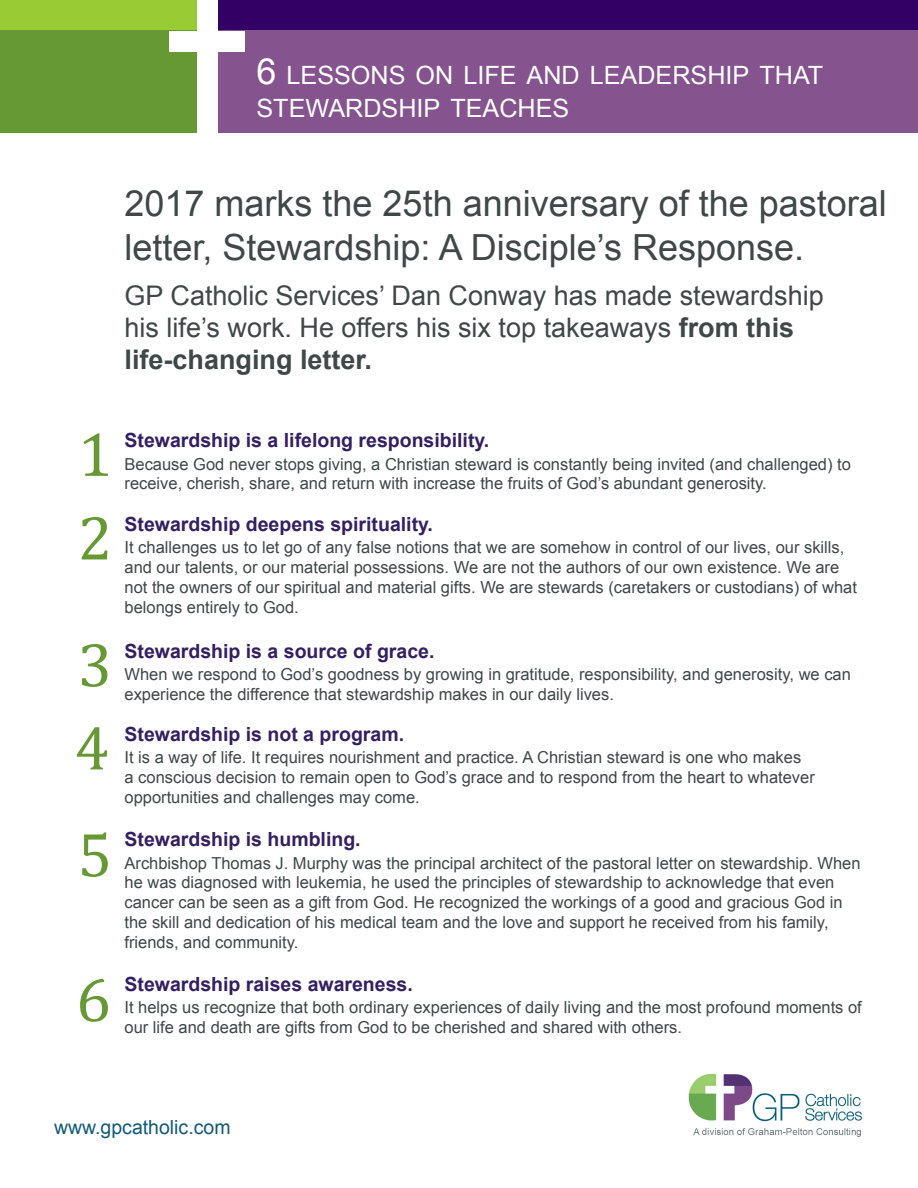
<style>
.page{position:relative;width:918px;height:1188px;background:#fff}
.page>*{position:absolute;margin:0;border:0;box-sizing:border-box;transform-origin:0 0}
.t1{font:63px/127.1px "Cambria";color:#693}
.t2{font:36px/43.2px "Arial";color:#404747}
.t3{font:27px/32.4px "Arial";color:#404747}
.t4{font:25.2px/33px "Arial";color:#fff}
.t5{font:700 19.5px "Arial";color:#341f62}
.t6{font:19.5px "Arial";color:#105b79}
.t7{font:16.5px/19.8px "Arial";color:#404747}
.s1{font-size:36px}
.s2{font-weight:700}
</style>
<div class="page">
<div style="left:218px;top:0;width:700px;height:31px;background:#306"></div>
<div style="left:189px;top:31px;width:729px;height:102px;background:#85538e"></div>
<div style="left:0;top:0;width:209px;height:32px;background:#9c3"></div>
<div style="left:0;top:31px;width:198px;height:102px;background:#693"></div>
<div style="left:197px;top:0;width:21px;height:148px;background:#fff"></div>
<div style="left:169px;top:31px;width:76px;height:20px;background:#fff"></div>
<img style="left:688px;top:1073px;width:174px;height:64px">
<h3 class="t4" style="left:256px;top:59px;width:568px"><span class="s1">6</span> LESSONS ON LIFE AND LEADERSHIP THAT<br>STEWARDSHIP TEACHES</h3>
<h2 class="t2" style="left:125px;top:183px;width:764px">2017 marks the 25th anniversary of the pastoral letter, Stewardship: A Disciple’s Response.</h2>
<h3 class="t3" style="left:125px;top:279px;width:701px">GP Catholic Services’ Dan Conway has made stewardship his life’s work. He offers his six top takeaways <span class="s2">from this life-changing letter.</span></h3>
<h1 class="t1" style="left:78px;top:391px;width:36px">1</h1>
<p class="t5" style="left:125px;top:427px;width:366px">Stewardship is a lifelong responsibility.</p>
<p class="t7" style="left:125px;top:454px;width:728px">Because God never stops giving, a Christian steward is constantly being invited (and challenged) to receive, cherish, share, and return with increase the fruits of God’s abundant generosity.</p>
<p class="t5" style="left:125px;top:511px;width:310px">Stewardship deepens spirituality.</p>
<p class="t7" style="left:125px;top:538px;width:734px">It challenges us to let go of any false notions that we are somehow in control of our lives, our skills, and our talents, or our material possessions. We are not the authors of our own existence. We are not the owners of our spiritual and material gifts. We are stewards (caretakers or custodians) of what belongs entirely to God.</p>
<p class="t5" style="left:125px;top:638px;width:311px">Stewardship is a source of grace.</p>
<p class="t7" style="left:125px;top:665px;width:728px">When we respond to God’s goodness by growing in gratitude, responsibility, and generosity, we can experience the difference that stewardship makes in our daily lives.</p>
<p class="t5" style="left:125px;top:721px;width:281px">Stewardship is not a program.</p>
<p class="t7" style="left:125px;top:748px;width:692px">It is a way of life. It requires nourishment and practice. A Christian steward is one who makes<br>a conscious decision to remain open to God’s grace and to respond from the heart to whatever opportunities and challenges may come.</p>
<p class="t5" style="left:125px;top:826px;width:238px">Stewardship is humbling.</p>
<p class="t7" style="left:125px;top:853px;width:738px">Archbishop Thomas J. Murphy was the principal architect of the pastoral letter on stewardship. When he was diagnosed with leukemia, he used the principles of stewardship to acknowledge that even cancer can be seen as a gift from God. He recognized the workings of a good and gracious God in the skill and dedication of his medical team and the love and support he received from his family, friends, and community.</p>
<p class="t5" style="left:125px;top:971px;width:290px">Stewardship raises awareness.</p>
<p class="t7" style="left:125px;top:998px;width:739px">It helps us recognize that both ordinary experiences of daily living and the most profound moments of our life and death are gifts from God to be cherished and shared with others.</p>
<h1 class="t1" style="left:78px;top:474px;width:36px">2<br>3</h1>
<h1 class="t1" style="left:75px;top:694px;width:39px;line-height:107.1px">4<br>5</h1>
<h1 class="t1" style="left:76px;top:936px;width:36px">6</h1>
<p class="t6" style="left:54px;top:1114px;width:178px">www.gpcatholic.com</p>
</div>
